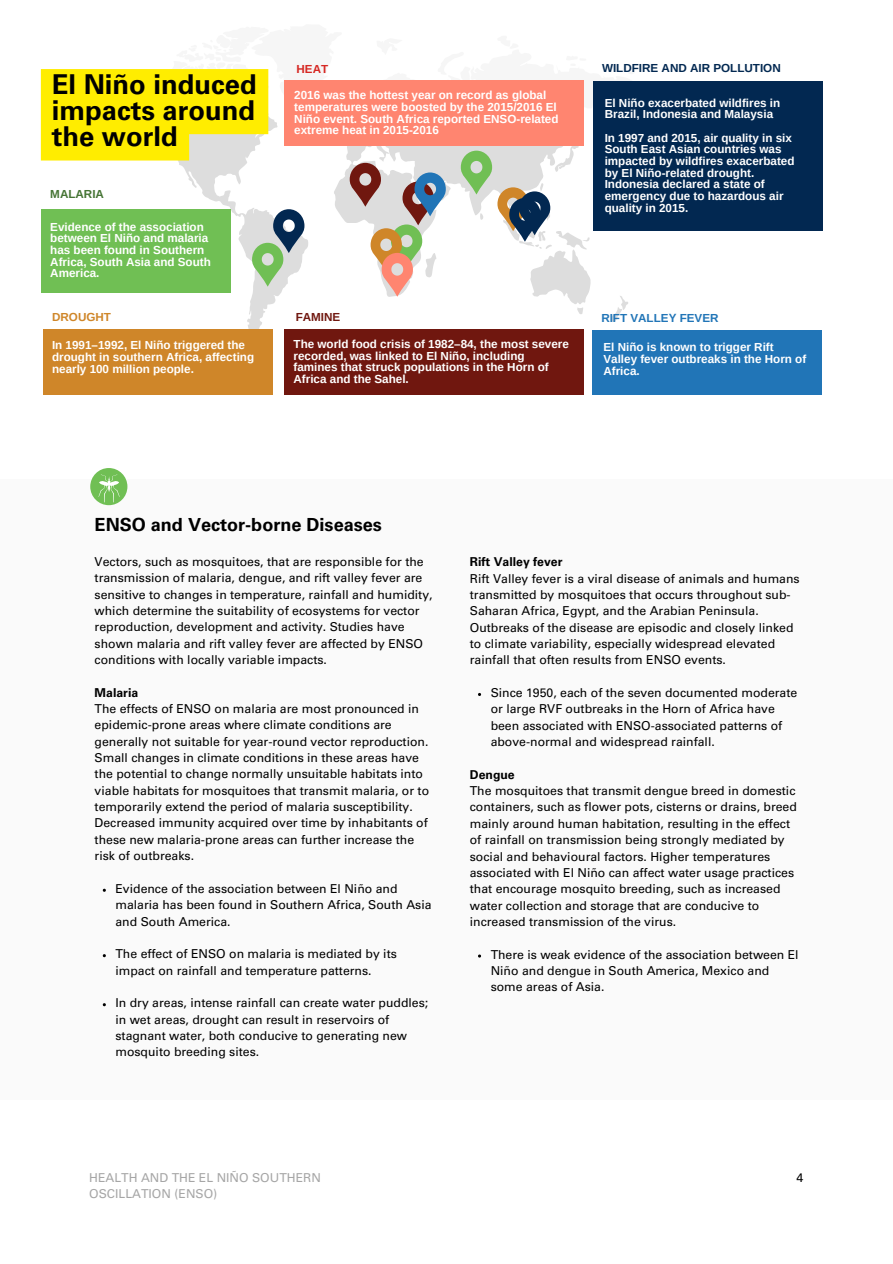
<style>
.page{position:relative;width:893px;height:1264px;background:#fff}
.page>*{position:absolute;margin:0;border:0;box-sizing:border-box;transform-origin:0 0}
.t1{font:700 27.3px/26.4px "Univers LT Std";color:#000;text-align:justify}
.t2{font:700 18.15px "Univers LT Std";color:#000}
.t3{font:12.3px/16.4px "Univers LT Std";color:#000}
.t4{font:12.3px "Univers LT Std";color:#a6a6a6}
.t5{font:700 12.3px "Univers LT Std";color:#000}
.t6{font:700 11.7px/11.7px "Arimo";color:#fff}
.t7{font:700 11.7px "Arimo";color:#022851}
.t8{font:700 11.7px "Arimo";color:#2175b7}
.t9{font:700 11.7px "Arimo";color:#457434}
.t10{font:700 11.7px "Arimo";color:#cf8629}
.t11{font:700 11.7px "Arimo";color:#70170f}
.t12{font:700 11.7px "Arimo";color:#d62823}
</style>
<div class="page">
<div style="left:0;top:479px;width:892px;height:620px;background:#fafafa"></div>
<svg style="left:109px;top:109px;width:519px;height:233px"></svg>
<div style="left:41px;top:209px;width:190px;height:84px;background:#70bf54"></div>
<div style="left:592px;top:330px;width:229px;height:64px;background:#2175b7"></div>
<div style="left:43px;top:329px;width:229px;height:66px;background:#cf8629"></div>
<div style="left:593px;top:82px;width:229px;height:149px;background:#022851"></div>
<div style="left:284px;top:329px;width:299px;height:66px;background:#70170f"></div>
<svg style="left:461px;top:151px;width:89px;height:91px"></svg>
<svg style="left:252px;top:209px;width:52px;height:78px;background:#a3b9ad"></svg>
<div style="left:284px;top:80px;width:299px;height:66px;background:#ff8570"></div>
<svg style="left:349px;top:163px;width:97px;height:134px"></svg>
<svg style="left:41px;top:69px;width:227px;height:91px;background:#fceb16"></svg>
<div style="left:90px;top:468px;width:37px;height:37px;background:#70bf54;border-radius:50%"></div>
<svg style="left:98px;top:474px;width:22px;height:28px"></svg>
<p class="t1" style="left:52px;top:74px;width:206px">El Niño induced impacts around the world</p>
<p class="t9" style="left:50px;top:188px;width:55px">MALARIA</p>
<p class="t6" style="left:50px;top:221px;width:162px">Evidence of the association between El Niño and malaria has been found in Southern<br>Africa, South Asia and South<br>America.</p>
<p class="t10" style="left:52px;top:311px;width:60px">DROUGHT</p>
<p class="t6" style="left:52px;top:339px;width:203px">In 1991–1992, El Niño triggered the drought in southern Africa, affecting nearly 100 million people.</p>
<p class="t12" style="left:296px;top:62px;width:33px">HEAT</p>
<p class="t6" style="left:294px;top:89px;width:266px">2016 was the hottest year on record as global temperatures were boosted by the 2015/2016 El Niño event. South Africa reported ENSO-related extreme heat in 2015-2016</p>
<p class="t7" style="left:602px;top:61px;width:180px">WILDFIRE AND AIR POLLUTION</p>
<p class="t6" style="left:604px;top:97px;width:177px">El Niño exacerbated wildfires in<br>Brazil, Indonesia and Malaysia</p>
<p class="t6" style="left:604px;top:132px;width:191px">In 1997 and 2015, air quality in six<br>South East Asian countries was impacted by wildfires exacerbated by El Niño-related drought.<br>Indonesia declared a state of emergency due to hazardous air quality in 2015.</p>
<p class="t11" style="left:296px;top:311px;width:46px">FAMINE</p>
<p class="t6" style="left:293px;top:338px;width:277px">The world food crisis of 1982–84, the most severe recorded, was linked to El Niño, including famines that struck populations in the Horn of Africa and the Sahel.</p>
<p class="t8" style="left:601px;top:311px;width:119px">RIFT VALLEY FEVER</p>
<p class="t6" style="left:603px;top:341px;width:204px">El Niño is known to trigger Rift<br>Valley fever outbreaks in the Horn of<br>Africa.</p>
<p class="t2" style="left:95px;top:518px;width:289px">ENSO and Vector-borne Diseases</p>
<p class="t3" style="left:95px;top:555px;width:339px">Vectors, such as mosquitoes, that are responsible for the transmission of malaria, dengue, and rift valley fever are sensitive to changes in temperature, rainfall and humidity, which determine the suitability of ecosystems for vector reproduction, development and activity. Studies have shown malaria and rift valley fever are affected by ENSO conditions with locally variable impacts.</p>
<p class="t5" style="left:95px;top:687px;width:45px">Malaria</p>
<p class="t3" style="left:95px;top:702px;width:336px">The effects of ENSO on malaria are most pronounced in epidemic-prone areas where climate conditions are generally not suitable for year-round vector reproduction.<br>Small changes in climate conditions in these areas have the potential to change normally unsuitable habitats into viable habitats for mosquitoes that transmit malaria, or to temporarily extend the period of malaria susceptibility.<br>Decreased immunity acquired over time by inhabitants of these new malaria-prone areas can further increase the risk of outbreaks.</p>
<p class="t3" style="left:115px;top:881px;width:317px">Evidence of the association between El Niño and malaria has been found in Southern Africa, South Asia and South America.</p>
<p class="t3" style="left:115px;top:947px;width:283px">The effect of ENSO on malaria is mediated by its impact on rainfall and temperature patterns.</p>
<p class="t3" style="left:115px;top:996px;width:314px">In dry areas, intense rainfall can create water puddles; in wet areas, drought can result in reservoirs of stagnant water, both conducive to generating new mosquito breeding sites.</p>
<p class="t5" style="left:470px;top:557px;width:94px">Rift Valley fever</p>
<p class="t3" style="left:470px;top:571px;width:331px">Rift Valley fever is a viral disease of animals and humans transmitted by mosquitoes that occurs throughout sub-Saharan Africa, Egypt, and the Arabian Peninsula.<br>Outbreaks of the disease are episodic and closely linked to climate variability, especially widespread elevated rainfall that often results from ENSO events.</p>
<p class="t3" style="left:490px;top:686px;width:308px">Since 1950, each of the seven documented moderate or large RVF outbreaks in the Horn of Africa have been associated with ENSO-associated patterns of above-normal and widespread rainfall.</p>
<p class="t5" style="left:470px;top:769px;width:46px">Dengue</p>
<p class="t3" style="left:470px;top:784px;width:328px">The mosquitoes that transmit dengue breed in domestic containers, such as flower pots, cisterns or drains, breed mainly around human habitation, resulting in the effect of rainfall on transmission being strongly mediated by social and behavioural factors. Higher temperatures associated with El Niño can affect water usage practices that encourage mosquito breeding, such as increased water collection and storage that are conducive to increased transmission of the virus.</p>
<p class="t3" style="left:490px;top:947px;width:309px">There is weak evidence of the association between El<br>Niño and dengue in South America, Mexico and some areas of Asia.</p>
<p class="t4" style="left:89px;top:1173px;width:233px">HEALTH AND THE EL NIÑO SOUTHERN</p>
<p class="t3" style="left:796px;top:1171px;width:8px">4</p>
<p class="t4" style="left:89px;top:1189px;width:130px">OSCILLATION (ENSO)</p>
</div>
